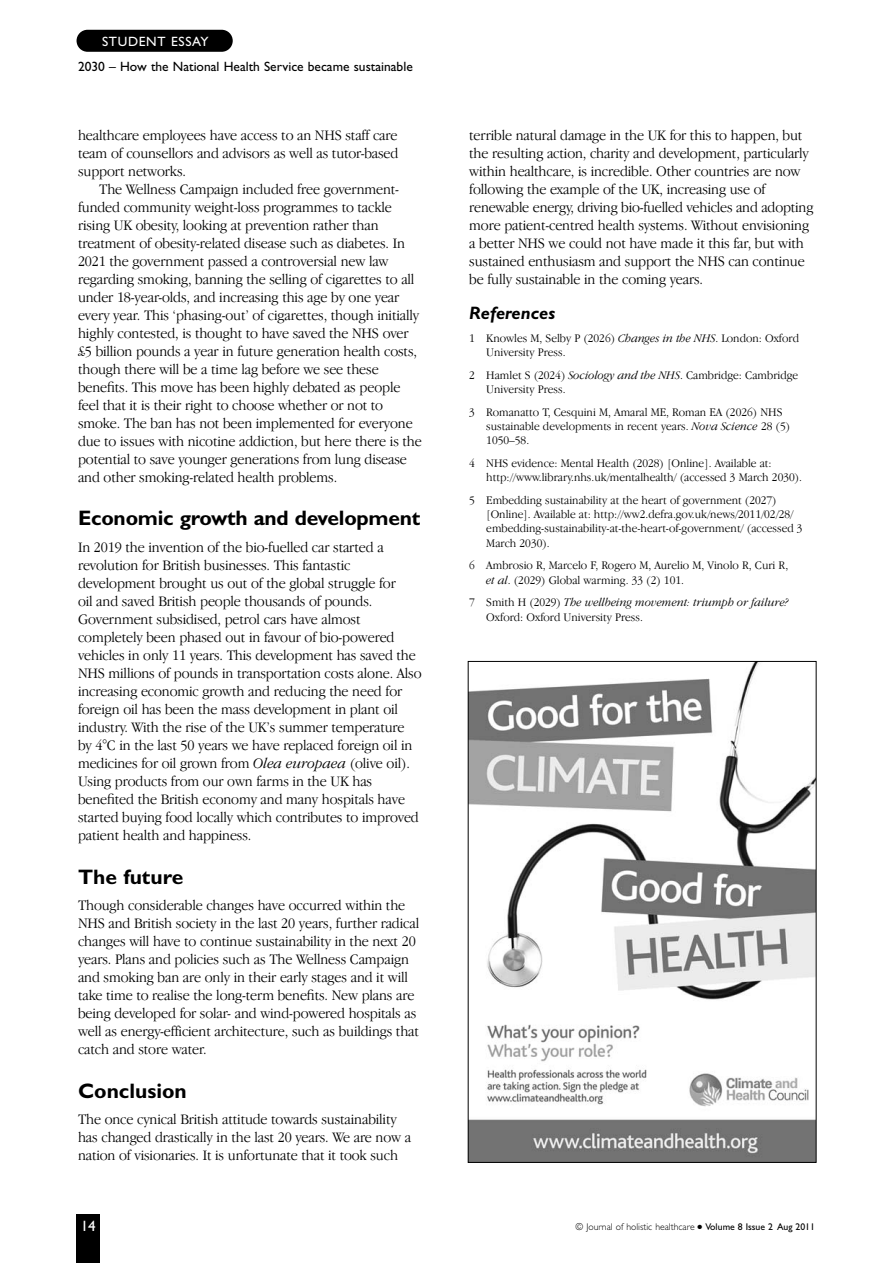
<style>
.page{position:relative;width:893px;height:1263px;background:#fff}
.page>*{position:absolute;margin:0;border:0;box-sizing:border-box;transform-origin:0 0}
.t1{font:700 21px "Gill Sans";letter-spacing:-.01em;color:#000}
.t2{font:italic 700 18px "Gill Sans";color:#000}
.t3{font:300 15px/18px "Garamond IT Cby BT";letter-spacing:-.01em;color:#000;scale:.94 1}
.t4{font:15px "Gill Sans";color:#fff}
.t5{font:13.5px "Gill Sans";color:#000}
.t6{font:13.5px "Gill Sans";letter-spacing:.05em;color:#fff}
.t7{font:300 12px/14.2px "Garamond IT Cby BT";color:#000;scale:.95 1}
.t8{font:300 9.75px "Gill Sans";color:#000}
.s1{font-style:italic}
.s2{font-weight:400}
</style>
<div class="page">
<div style="left:77px;top:1214px;width:23px;height:49px;background:#000"></div>
<div style="left:77px;top:30px;width:156px;height:22px;background:#000;border-radius:11px"></div>
<img style="left:470px;top:663px;width:344px;height:498px">
<p class="t6" style="left:102px;top:33px;width:108px">STUDENT ESSAY</p>
<p class="t5" style="left:78px;top:59px;width:336px">2030 – How the National Health Service became sustainable</p>
<p class="t3" style="left:78px;top:126px;width:342px;text-align:justify">healthcare employees have access to an NHS staff care team of counsellors and advisors as well as tutor-based support networks.</p>
<p class="t3" style="left:78px;top:180px;width:367px;text-indent:21px">The Wellness Campaign included free government&shy;funded community weight-loss programmes to tackle rising UK obesity, looking at prevention rather than treatment of obesity-related disease such as diabetes. In 2021 the government passed a controversial new law regarding smoking, banning the selling of cigarettes to all under 18-year-olds, and increasing this age by one year every year. This ‘phasing-out’ of cigarettes, though initially highly contested, is thought to have saved the NHS over £5 billion pounds a year in future generation health costs, though there will be a time lag before we see these benefits. This move has been highly debated as people feel that it is their right to choose whether or not to smoke. The ban has not been implemented for everyone due to issues with nicotine addiction, but here there is the potential to save younger generations from lung disease and other smoking-related health problems.</p>
<h1 class="t1" style="left:78px;top:506px;width:344px">Economic growth and development</h1>
<p class="t3" style="left:78px;top:538px;width:367px">In 2019 the invention of the bio-fuelled car started a revolution for British businesses. This fantastic development brought us out of the global struggle for<br>oil and saved British people thousands of pounds.<br>Government subsidised, petrol cars have almost completely been phased out in favour of bio-powered vehicles in only 11 years. This development has saved the NHS millions of pounds in transportation costs alone. Also increasing economic growth and reducing the need for foreign oil has been the mass development in plant oil industry. With the rise of the UK’s summer temperature by 4°C in the last 50 years we have replaced foreign oil in medicines for oil grown from <span class="s1">Olea europaea</span> (olive oil).<br>Using products from our own farms in the UK has benefited the British economy and many hospitals have started buying food locally which contributes to improved patient health and happiness.</p>
<h1 class="t1" style="left:78px;top:864px;width:107px">The future</h1>
<p class="t3" style="left:78px;top:896px;width:364px">Though considerable changes have occurred within the NHS and British society in the last 20 years, further radical changes will have to continue sustainability in the next 20 years. Plans and policies such as The Wellness Campaign and smoking ban are only in their early stages and it will take time to realise the long-term benefits. New plans are being developed for solar- and wind-powered hospitals as well as energy-efficient architecture, such as buildings that catch and store water.</p>
<h1 class="t1" style="left:78px;top:1078px;width:110px">Conclusion</h1>
<p class="t3" style="left:78px;top:1110px;width:356px">The once cynical British attitude towards sustainability has changed drastically in the last 20 years. We are now a nation of visionaries. It is unfortunate that it took such</p>
<p class="t3" style="left:469px;top:126px;width:368px">terrible natural damage in the UK for this to happen, but the resulting action, charity and development, particularly within healthcare, is incredible. Other countries are now following the example of the UK, increasing use of renewable energy, driving bio-fuelled vehicles and adopting more patient-centred health systems. Without envisioning a better NHS we could not have made it this far, but with sustained enthusiasm and support the NHS can continue be fully sustainable in the coming years.</p>
<p class="t2" style="left:469px;top:302px;width:87px">References</p>
<p class="t7" style="left:486px;top:330px;width:331px;text-indent:-17px">1 Knowles M, Selby P (2026) <span class="s1">Changes in the NHS</span>. London: Oxford<br>University Press.</p>
<p class="t7" style="left:486px;top:367px;width:330px;text-indent:-17px">2 Hamlet S (2024) <span class="s1">Sociology and the NHS</span>. Cambridge: Cambridge<br>University Press.</p>
<p class="t7" style="left:486px;top:404px;width:321px;text-indent:-17px">3 Romanatto T, Cesquini M, Amaral ME, Roman EA (2026) NHS sustainable developments in recent years. <span class="s1">Nova Science</span> 28 (5)<br>1050–58.</p>
<p class="t7" style="left:486px;top:456px;width:334px;text-indent:-17px">4 NHS evidence: Mental Health (2028) [Online]. Available at: http://www.library.nhs.uk/mentalhealth/ (accessed 3 March 2030).</p>
<p class="t7" style="left:486px;top:493px;width:334px;text-indent:-17px">5 Embedding sustainability at the heart of government (2027) [Online]. Available at: http://ww2.defra.gov.uk/news/2011/02/28/ embedding-sustainability-at-the-heart-of-government/ (accessed 3<br>March 2030).</p>
<p class="t7" style="left:486px;top:558px;width:319px;text-indent:-17px">6 Ambrosio R, Marcelo F, Rogero M, Aurelio M, Vinolo R, Curi R, <span class="s1">et al</span>. (2029) Global warming. 33 (2) 101.</p>
<p class="t7" style="left:486px;top:595px;width:320px;text-indent:-17px">7 Smith H (2029) <span class="s1">The wellbeing movement: triumph or failure?<br></span>Oxford: Oxford University Press.</p>
<p class="t4" style="left:81px;top:1217px;width:16px">14</p>
<p class="t8" style="left:576px;top:1221px;width:241px">© Journal of holistic healthcare ● <span class="s2">Volume 8 Issue 2 Aug 2011</span></p>
</div>
